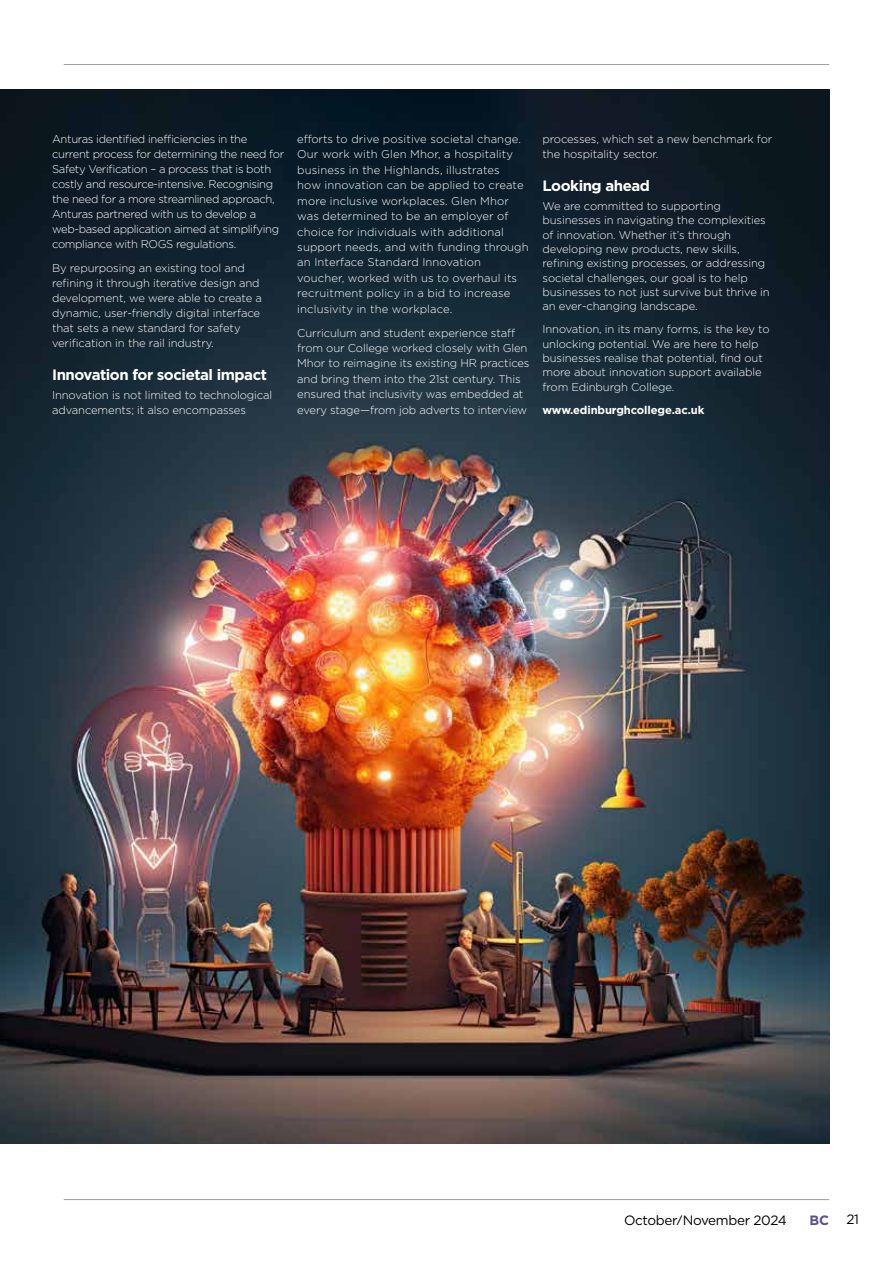
<style>
.page{position:relative;width:893px;height:1263px;background:#fff}
.page>*{position:absolute;margin:0;border:0;box-sizing:border-box;transform-origin:0 0}
.t1{font:700 15px "Gotham";letter-spacing:-.03em;color:#fff}
.t2{font:13.5px "Gotham";letter-spacing:-.025em;color:#000}
.t3{font:700 13.5px "Gotham";color:#5d4b9a}
.t4{font:300 11.25px/14.4px "Gotham";letter-spacing:-.01em;color:#fff}
.t5{font:300 11.25px/15.5px "Gotham";letter-spacing:.01em;color:#fff}
.t6{font:300 11.25px/15px "Gotham";letter-spacing:-.03em;color:#fff}
.t7{font:700 11.25px "Gotham";letter-spacing:-.01em;color:#fff}
</style>
<div class="page">
<hr style="left:64px;top:64px;width:765px;height:1px;background:#9d9d9c">
<hr style="left:64px;top:1199px;width:765px;height:1px;background:#9d9d9c">
<img style="left:0;top:89px;width:829px;height:1055px">
<p class="t6" style="left:52px;top:131px;width:234px">Anturas identified inefficiencies in the current process for determining the need for Safety Verification – a process that is both costly and resource-intensive. Recognising the need for a more streamlined approach, Anturas partnered with us to develop a web-based application aimed at simplifying compliance with ROGS regulations.</p>
<p class="t4" style="left:52px;top:260px;width:211px;line-height:15px">By repurposing an existing tool and refining it through iterative design and development, we were able to create a dynamic, user-friendly digital interface that sets a new standard for safety verification in the rail industry.</p>
<h1 class="t1" style="left:52px;top:366px;width:216px">Innovation for societal impact</h1>
<p class="t4" style="left:52px;top:387px;width:222px;line-height:15px">Innovation is not limited to technological advancements; it also encompasses</p>
<p class="t5" style="left:297px;top:131px;width:233px">efforts to drive positive societal change.<br>Our work with Glen Mhor, a hospitality business in the Highlands, illustrates<br>how innovation can be applied to create more inclusive workplaces. Glen Mhor was determined to be an employer of choice for individuals with additional support needs, and with funding through an Interface Standard Innovation voucher, worked with us to overhaul its recruitment policy in a bid to increase inclusivity in the workplace.</p>
<p class="t4" style="left:297px;top:325px;width:234px;line-height:15.5px">Curriculum and student experience staff from our College worked closely with Glen Mhor to reimagine its existing HR practices and bring them into the 21st century. This ensured that inclusivity was embedded at every stage—from job adverts to interview</p>
<p class="t4" style="left:542px;top:131px;width:231px;line-height:15.1px">processes, which set a new benchmark for the hospitality sector.</p>
<h1 class="t1" style="left:542px;top:177px;width:109px">Looking ahead</h1>
<p class="t4" style="left:542px;top:198px;width:229px">We are committed to supporting businesses in navigating the complexities of innovation. Whether it’s through developing new products, new skills, refining existing processes, or addressing societal challenges, our goal is to help businesses to not just survive but thrive in an ever-changing landscape.</p>
<p class="t4" style="left:542px;top:322px;width:228px">Innovation, in its many forms, is the key to unlocking potential. We are here to help businesses realise that potential, find out more about innovation support available from Edinburgh College.</p>
<p class="t7" style="left:542px;top:403px;width:163px">www.edinburghcollege.ac.uk</p>
<p class="t2" style="left:624px;top:1212px;width:164px">October/November 2024</p>
<p class="t3" style="left:809px;top:1212px;width:21px">BC</p>
<p class="t2" style="left:846px;top:1212px;width:14px">21</p>
</div>
